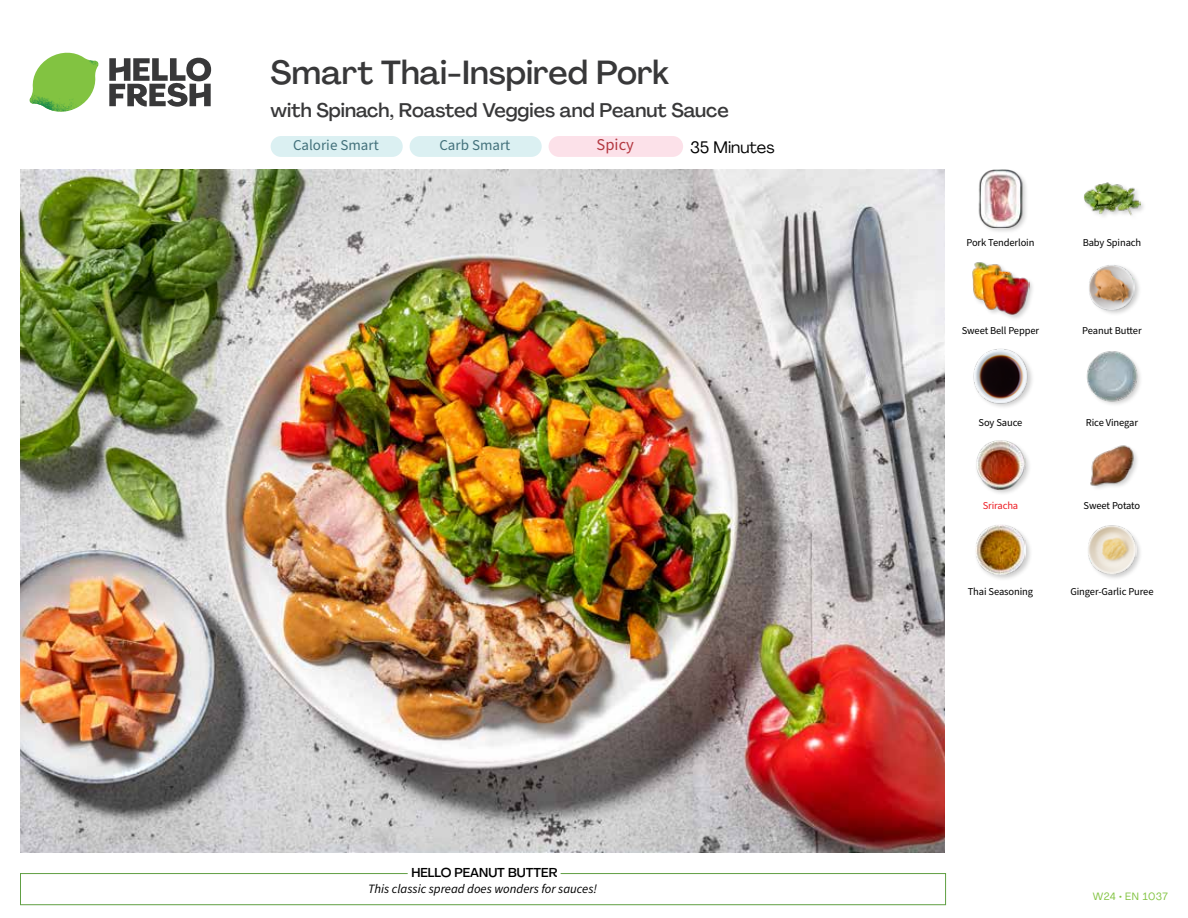
<style>
.page{position:relative;width:1188px;height:918px;background:#fff}
.page>*{position:absolute;margin:0;border:0;box-sizing:border-box;transform-origin:0 0}
.t1{font:500 33px "Agrandir";color:#383839}
.t2{font:500 19.5px "Agrandir";color:#383839}
.t3{font:16.5px "Agrandir";color:#000}
.t4{font:16.5px "Source Sans Pro";color:#b33841}
.t5{font:15px "Source Sans Pro";color:#43717b}
.t6{font:italic 12.75px "Source Sans Pro";color:#000}
.t7{font:500 12.75px "Agrandir";color:#000}
.t8{font:10.5px "Source Sans Pro";letter-spacing:-.01em;color:#000}
.t9{font:10.5px "Agrandir";letter-spacing:.04em;color:#82c341}
.t10{font:10.5px "Source Sans Pro";letter-spacing:-.01em;color:#ed1d24}
</style>
<div class="page">
<svg style="left:109px;top:57px;width:102px;height:50px"></svg>
<svg style="left:34px;top:53px;width:62px;height:40px"></svg>
<img style="left:67px;top:53px;width:32px;height:26px">
<img style="left:33px;top:75px;width:59px;height:11px">
<img style="left:29px;top:79px;width:61px;height:33px">
<img style="left:65px;top:86px;width:27px;height:25px">
<div style="left:20px;top:873px;width:926px;height:32px;border:1px solid #609f43"></div>
<div style="left:408px;top:865px;width:153px;height:15px;background:#fff"></div>
<img style="left:21px;top:170px;width:924px;height:682px">
<div style="left:271px;top:136px;width:132px;height:21px;background:#dbf0f2;border-radius:10px"></div>
<div style="left:410px;top:136px;width:132px;height:21px;background:#dbf0f2;border-radius:10px"></div>
<div style="left:549px;top:136px;width:134px;height:21px;background:#fce1e9;border-radius:10px"></div>
<div style="left:1086px;top:525px;width:57px;height:56px;background:#000;opacity:.2"></div>
<img style="left:1087px;top:525px;width:50px;height:49px">
<div style="left:974px;top:523px;width:59px;height:58px;background:#000;opacity:.2"></div>
<img style="left:975px;top:524px;width:51px;height:51px">
<img style="left:1090px;top:445px;width:47px;height:44px">
<div style="left:975px;top:439px;width:57px;height:57px;background:#000;opacity:.2"></div>
<img style="left:975px;top:440px;width:51px;height:50px">
<img style="left:1086px;top:351px;width:54px;height:54px">
<div style="left:972px;top:348px;width:63px;height:62px;background:#000;opacity:.2"></div>
<img style="left:972px;top:348px;width:57px;height:57px">
<div style="left:1088px;top:263px;width:54px;height:54px;background:#000;opacity:.2"></div>
<img style="left:1089px;top:264px;width:46px;height:46px">
<div style="left:972px;top:261px;width:63px;height:61px;background:#000;opacity:.2"></div>
<img style="left:972px;top:261px;width:57px;height:55px">
<div style="left:1083px;top:181px;width:64px;height:40px;background:#000;opacity:.2"></div>
<img style="left:1083px;top:181px;width:58px;height:40px">
<div style="left:978px;top:169px;width:51px;height:65px;background:#000;opacity:.2"></div>
<img style="left:978px;top:170px;width:51px;height:57px">
<h1 class="t1" style="left:271px;top:52px;width:400px">Smart Thai-Inspired Pork</h1>
<h2 class="t2" style="left:271px;top:98px;width:460px">with Spinach, Roasted Veggies and Peanut Sauce</h2>
<h3 class="t5" style="left:293px;top:135px;width:87px">Calorie Smart</h3>
<h3 class="t5" style="left:439px;top:135px;width:72px">Carb Smart</h3>
<h3 class="t4" style="left:597px;top:134px;width:39px">Spicy</h3>
<h3 class="t3" style="left:690px;top:137px;width:86px">35 Minutes</h3>
<p class="t7" style="left:411px;top:864px;width:148px">HELLO PEANUT BUTTER</p>
<p class="t6" style="left:368px;top:880px;width:231px">This classic spread does wonders for sauces!</p>
<p class="t8" style="left:966px;top:235px;width:70px">Pork Tenderloin</p>
<p class="t8" style="left:962px;top:324px;width:79px">Sweet Bell Pepper</p>
<p class="t8" style="left:1083px;top:235px;width:60px">Baby Spinach</p>
<p class="t8" style="left:1082px;top:324px;width:61px">Peanut Butter</p>
<p class="t8" style="left:979px;top:415px;width:45px">Soy Sauce</p>
<p class="t8" style="left:1086px;top:415px;width:54px">Rice Vinegar</p>
<p class="t10" style="left:983px;top:499px;width:37px">Sriracha</p>
<p class="t8" style="left:1084px;top:499px;width:58px">Sweet Potato</p>
<p class="t8" style="left:968px;top:585px;width:67px">Thai Seasoning</p>
<p class="t8" style="left:1070px;top:585px;width:85px">Ginger-Garlic Puree</p>
<p class="t9" style="left:1093px;top:890px;width:77px">W24 • EN 1037</p>
</div>
